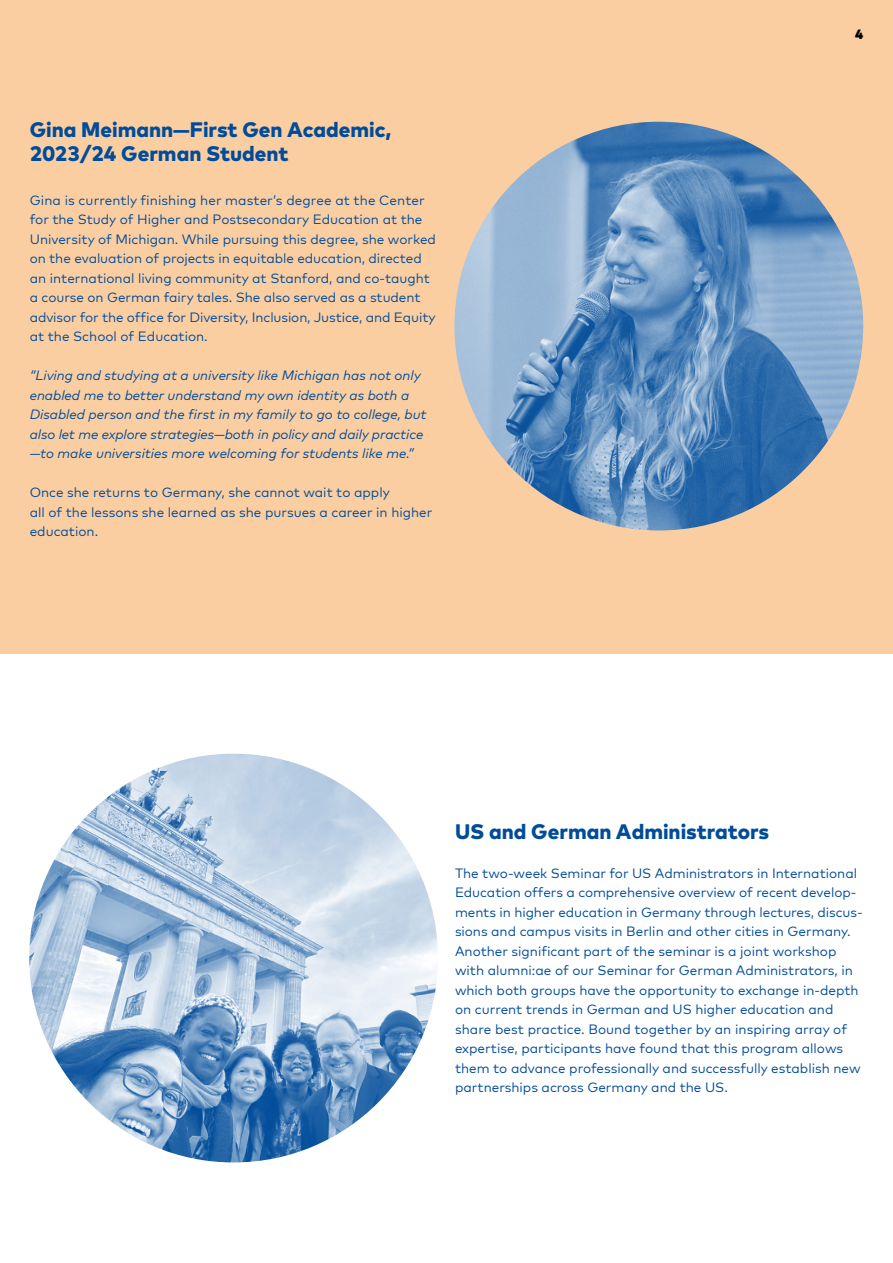
<style>
.page{position:relative;width:893px;height:1263px;background:#fff}
.page>*{position:absolute;margin:0;border:0;box-sizing:border-box;transform-origin:0 0}
.t1{font:800 21px/24.5px "Mark";color:#004c99}
.t2{font:13.5px/19.5px "Mark Pro";color:#004c99}
.t3{font:italic 13.5px/19.5px "Mark Pro";color:#004c99}
.t4{font:900 13.5px "Mark";color:#000}
</style>
<div class="page">
<div style="left:0;top:0;width:893px;height:653px;background:#fbcea2"></div>
<img style="left:454px;top:122px;width:409px;height:408px;border-radius:204px">
<img style="left:29px;top:754px;width:409px;height:408px;border-radius:204px">
<h1 class="t1" style="left:30px;top:117px;width:363px">Gina Meimann—First Gen Academic,<br>2023/24 German Student</h1>
<p class="t2" style="left:30px;top:189px;width:408px">Gina is currently finishing her master’s degree at the Center for the Study of Higher and Postsecondary Education at the University of Michigan. While pursuing this degree, she worked on the evaluation of projects in equitable education, directed an international living community at Stanford, and co-taught a course on German fairy tales. She also served as a student advisor for the office for Diversity, Inclusion, Justice, and Equity at the School of Education.</p>
<p class="t3" style="left:30px;top:365px;width:398px">“Living and studying at a university like Michigan has not only enabled me to better understand my own identity as both a Disabled person and the first in my family to go to college, but also let me explore strategies—both in policy and daily practice —to make universities more welcoming for students like me.”</p>
<p class="t2" style="left:30px;top:482px;width:404px">Once she returns to Germany, she cannot wait to apply<br>all of the lessons she learned as she pursues a career in higher education.</p>
<p class="t4" style="left:855px;top:26px;width:10px">4</p>
<h1 class="t1" style="left:455px;top:819px;width:316px">US and German Administrators</h1>
<p class="t2" style="left:455px;top:862px;width:409px">The two-week Seminar for US Administrators in International Education offers a comprehensive overview of recent develop&shy;ments in higher education in Germany through lectures, discus&shy;sions and campus visits in Berlin and other cities in Germany.<br>Another significant part of the seminar is a joint workshop with alumni:ae of our Seminar for German Administrators, in which both groups have the opportunity to exchange in-depth on current trends in German and US higher education and share best practice. Bound together by an inspiring array of expertise, participants have found that this program allows them to advance professionally and successfully establish new partnerships across Germany and the US.</p>
</div>
